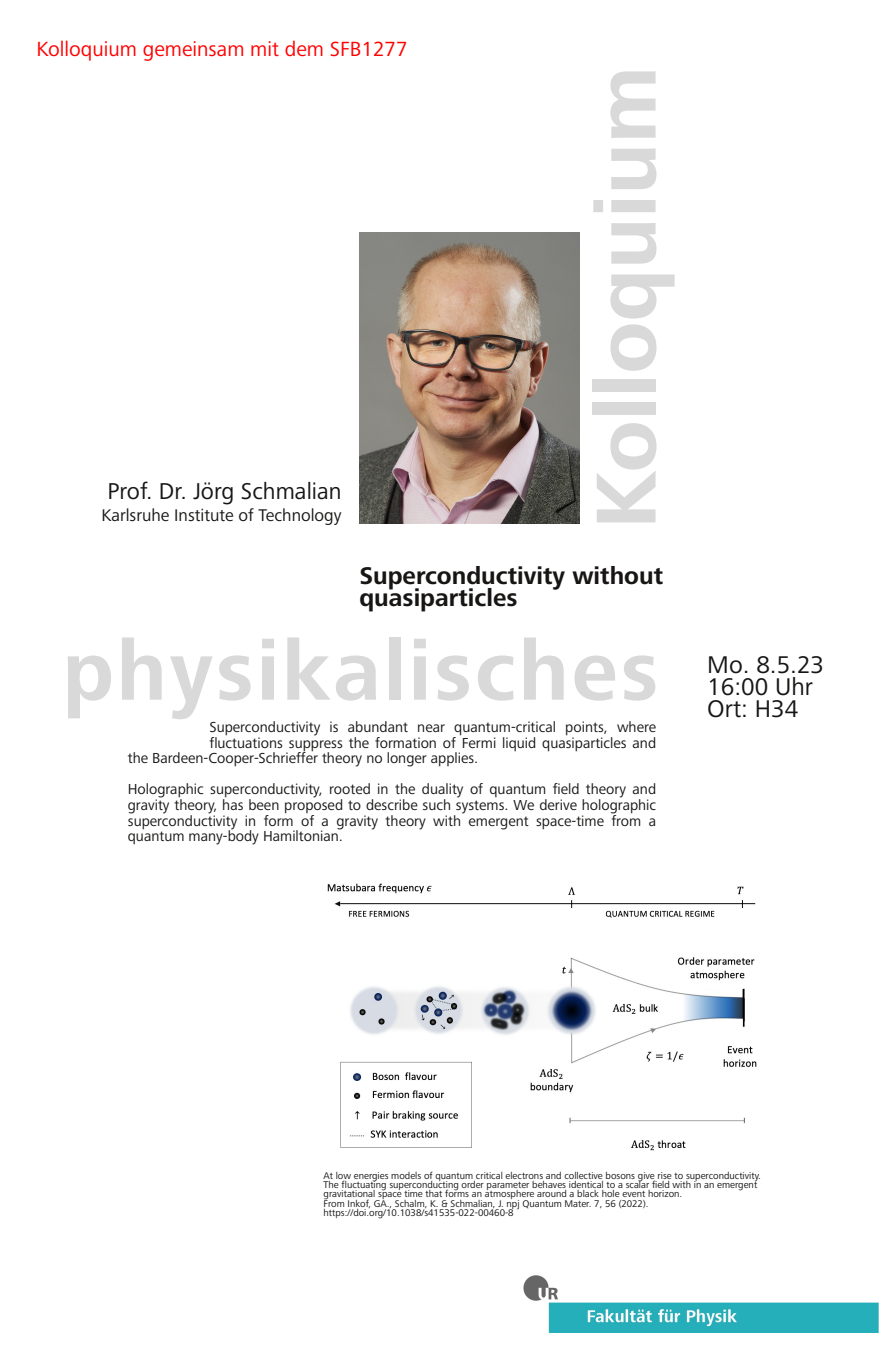
<style>
.page{position:relative;width:886px;height:1347px;background:#fff}
.page>*{position:absolute;margin:0;border:0;box-sizing:border-box;transform-origin:0 0}
.t1{font:700 88.12px "Frutiger Next LTW1 G";color:#d9d9d9}
.t2{font:700 86.25px "Frutiger Next LTW1 G";letter-spacing:.03em;color:#d9d9d9}
.t3{font:700 25px/21.9px "Frutiger Next LTW1 G";color:#171615}
.t4{font:25px/21.9px "Frutiger Next LTW1 G";color:#171615}
.t5{font:23.75px "Frutiger Next LTW1 G";color:#171615}
.t6{font:21.25px "Frutiger Next LTW1 G";color:#f00}
.t7{font:17.5px "Frutiger Next LTW1 G";color:#171615}
.t8{font:15px/15.6px "Frutiger Next LTW1 G";color:#171615;text-align:justify}
.t9{font:10px/9.4px "Frutiger Next LTW1 G";color:#171615}
</style>
<div class="page">
<img style="left:360px;top:232px;width:220px;height:291px">
<img style="left:327px;top:883px;width:430px;height:268px">
<img style="left:523px;top:1275px;width:355px;height:57px">
<h3 class="t6" style="left:36px;top:41px;width:373px">Kolloquium gemeinsam mit dem SFB1277</h3>
<h3 class="t5" style="left:107px;top:482px;width:236px">Prof. Dr. Jörg Schmalian</h3>
<p class="t7" style="left:102px;top:508px;width:241px">Karlsruhe Institute of Technology</p>
<h1 class="t1" style="left:592px;top:529px;width:464px;rotate:-90deg">Kolloquium</h1>
<h3 class="t3" style="left:359px;top:567px;width:305px">Superconductivity without quasiparticles</h3>
<h2 class="t2" style="left:63px;top:637px;width:598px">physikalisches</h2>
<p class="t8" style="left:209px;top:720px;width:448px">Superconductivity is abundant near quantum-critical points, where</p>
<p class="t8" style="left:209px;top:736px;width:448px">fluctuations suppress the formation of Fermi liquid quasiparticles and</p>
<p class="t8" style="left:128px;top:752px;width:352px">the Bardeen-Cooper-Schrieffer theory no longer applies.</p>
<p class="t8" style="left:128px;top:783px;width:530px">Holographic superconductivity, rooted in the duality of quantum field theory and gravity theory, has been proposed to describe such systems. We derive holographic superconductivity in form of a gravity theory with emergent space-time from a quantum many-body Hamiltonian.</p>
<h3 class="t4" style="left:707px;top:657px;width:118px">Mo. 8.5.23<br>16:00 Uhr<br>Ort: H34</h3>
<p class="t9" style="left:324px;top:1171px;width:439px">At low energies models of quantum critical electrons and collective bosons give rise to superconductivity.<br>The fluctuating superconducting order parameter behaves identical to a scalar field with in an emergent gravitational space time that forms an atmosphere around a black hole event horizon.<br>From Inkof, GA., Schalm, K. &amp; Schmalian, J. npj Quantum Mater. 7, 56 (2022). https://doi.org/10.1038/s41535-022-00460-8</p>
</div>
